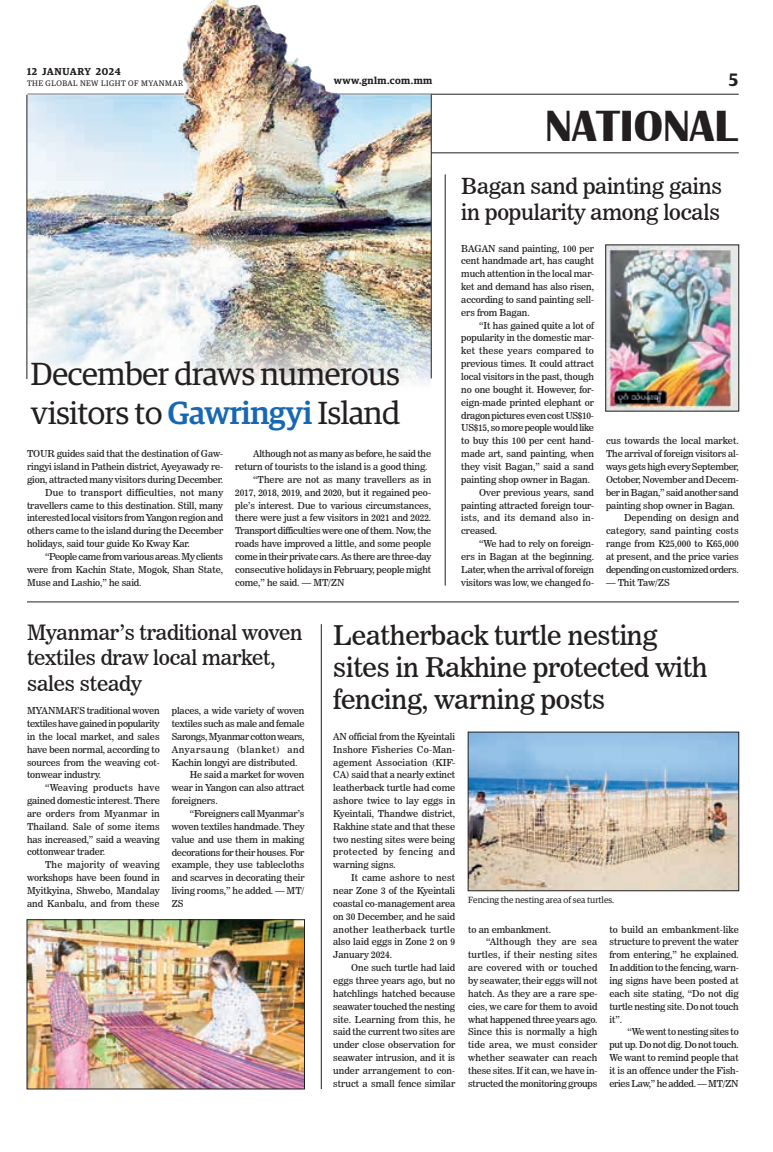
<style>
.page{position:relative;width:773px;height:1152px;background:#fff}
.page>*{position:absolute;margin:0;border:0;box-sizing:border-box;transform-origin:0 0}
.t1{font:700 45px "Britannic";color:#231f20}
._2_Clm_Head{font:32px/38.4px "Guardian Egyp";letter-spacing:-.01em;color:#231f20}
._2_Clm_Head-2{font:27px/32.4px "News 706 BT Roman C";letter-spacing:-.01em;color:#231f20}
._2_Clm_Head-3{font:22px/26.4px "News 706 BT Roman C";letter-spacing:-.01em;color:#231f20}
._1_Clm_Head{font:21px/25.2px "News 706 BT Roman C";letter-spacing:-.01em;color:#231f20}
.t2{font:600 18px "Guardian Egyp";color:#231f20}
.t3{font:600 10px "Guardian Egyp";letter-spacing:.045em;color:#231f20}
._2nd_Body{font:9.5px/12.9px "News 706 BT Roman C";letter-spacing:-.01em;color:#231f20;text-align:justify}
.Normal_Para{font:9.5px/12.9px "News 706 BT Roman C";letter-spacing:-.01em;color:#231f20;text-align:justify}
.t4{font:9px "Guardian Egyp";color:#231f20}
.t5{font:8px "Guardian Egyp";letter-spacing:.06em;color:#231f20}
.s1{font-weight:500;color:#1768b4}
</style>
<div class="page">
<hr style="left:27px;top:94px;width:711px;height:1px;background:#231f20">
<hr style="left:27px;top:153px;width:711px;height:1px;background:#231f20">
<img style="left:27px;top:0;width:404px;height:385px">
<img style="left:607px;top:247px;width:129px;height:162px">
<img style="left:470px;top:734px;width:266px;height:155px">
<div style="left:468px;top:732px;width:270px;height:159px;border:1px solid #231f20"></div>
<img style="left:29px;top:922px;width:273px;height:165px">
<hr style="left:431px;top:94px;width:1px;height:284px;background:#231f20">
<hr style="left:27px;top:95px;width:1px;height:284px;background:#231f20">
<hr style="left:27px;top:602px;width:711px;height:1px;background:#231f20">
<hr style="left:321px;top:624px;width:1px;height:465px;background:#231f20">
<hr style="left:445px;top:174px;width:1px;height:412px;background:#231f20">
<p class="t3" style="left:27px;top:64px;width:95px">12 JANUARY 2024</p>
<p class="t5" style="left:27px;top:78px;width:158px">THE GLOBAL NEW LIGHT OF MYANMAR</p>
<p class="t3" style="left:334px;top:73px;width:100px">www.gnlm.com.mm</p>
<h3 class="t2" style="left:729px;top:67px;width:11px">5</h3>
<p class="t1" style="left:545px;top:100px;width:193px">NATIONAL</p>
<p class="_2_Clm_Head-3" style="left:461px;top:173px;width:262px">Bagan sand painting gains in popularity among locals</p>
<p class="Normal_Para" style="left:461px;top:242px;width:134px">BAGAN sand painting, 100 per cent handmade art, has caught much attention in the local mar&shy;ket and demand has also risen, according to sand painting sell&shy;ers from Bagan.</p>
<p class="_2nd_Body" style="left:461px;top:319px;width:134px;text-indent:18px">“It has gained quite a lot of popularity in the domestic mar&shy;ket these years compared to previous times. It could attract local visitors in the past, though no one bought it. However, for&shy;eign-made printed elephant or dragon pictures even cost US$10- US$15, so more people would like to buy this 100 per cent hand&shy;made art, sand painting, when they visit Bagan,” said a sand painting shop owner in Bagan.</p>
<p class="_2nd_Body" style="left:461px;top:486px;width:134px;text-indent:18px">Over previous years, sand painting attracted foreign tour&shy;ists, and its demand also in&shy;creased.</p>
<p class="_2nd_Body" style="left:461px;top:537px;width:134px;text-indent:18px">“We had to rely on foreign&shy;ers in Bagan at the beginning.<br>Later, when the arrival of foreign visitors was low, we changed fo-</p>
<p class="_2_Clm_Head" style="left:31px;top:353px;width:371px">December draws numerous visitors to <span class="s1">Gawringyi</span> Island</p>
<p class="_2nd_Body" style="left:606px;top:434px;width:134px">cus towards the local market.<br>The arrival of foreign visitors al&shy;ways gets high every September, October, November and Decem&shy;ber in Bagan,” said another sand painting shop owner in Bagan.</p>
<p class="_2nd_Body" style="left:606px;top:512px;width:134px;text-indent:18px">Depending on design and category, sand painting costs range from K25,000 to K65,000 at present, and the price varies depending on customized orders.</p>
<p class="_2nd_Body" style="left:606px;top:576px;width:65px">— Thit Taw/ZS</p>
<p class="_2_Clm_Head-2" style="left:333px;top:619px;width:376px">Leatherback turtle nesting sites in Rakhine protected with fencing, warning posts</p>
<p class="Normal_Para" style="left:333px;top:730px;width:124px">AN official from the Kyeintali Inshore Fisheries Co-Man&shy;agement Association (KIF-CA) said that a nearly extinct leatherback turtle had come ashore twice to lay eggs in Kyeintali, Thandwe district, Rakhine state and that these two nesting sites were being protected by fencing and warning signs.</p>
<p class="_2nd_Body" style="left:333px;top:871px;width:124px;text-indent:18px">It came ashore to nest near Zone 3 of the Kyeintali coastal co-management area on 30 December, and he said another leatherback turtle also laid eggs in Zone 2 on 9<br>January 2024.</p>
<p class="_2nd_Body" style="left:333px;top:961px;width:124px;text-indent:18px">One such turtle had laid eggs three years ago, but no hatchlings hatched because seawater touched the nesting site. Learning from this, he said the current two sites are under close observation for seawater intrusion, and it is under arrangement to con&shy;struct a small fence similar</p>
<p class="Normal_Para" style="left:27px;top:447px;width:198px">TOUR guides said that the destination of Gaw&shy;ringyi island in Pathein district, Ayeyawady re&shy;gion, attracted many visitors during December.</p>
<p class="_2nd_Body" style="left:27px;top:486px;width:198px;text-indent:18px">Due to transport difficulties, not many travellers came to this destination. Still, many interested local visitors from Yangon region and others came to the island during the December holidays, said tour guide Ko Kway Kar.</p>
<p class="_2nd_Body" style="left:27px;top:550px;width:198px;text-indent:18px">“People came from various areas. My clients were from Kachin State, Mogok, Shan State, Muse and Lashio,” he said.</p>
<p class="_2nd_Body" style="left:235px;top:447px;width:197px;text-indent:18px">Although not as many as before, he said the return of tourists to the island is a good thing.</p>
<p class="_2nd_Body" style="left:235px;top:473px;width:198px;text-indent:18px">“There are not as many travellers as in 2017, 2018, 2019, and 2020, but it regained peo&shy;ple’s interest. Due to various circumstances, there were just a few visitors in 2021 and 2022.<br>Transport difficulties were one of them. Now, the roads have improved a little, and some people come in their private cars. As there are three-day consecutive holidays in February, people might come,” he said. — MT/ZN</p>
<p class="_1_Clm_Head" style="left:27px;top:620px;width:277px">Myanmar’s traditional woven textiles draw local market, sales steady</p>
<p class="Normal_Para" style="left:27px;top:704px;width:134px">MYANMAR’S traditional woven textiles have gained in popularity in the local market, and sales have been normal, according to sources from the weaving cot&shy;tonwear industry.</p>
<p class="_2nd_Body" style="left:27px;top:781px;width:134px;text-indent:18px">“Weaving products have gained domestic interest. There are orders from Myanmar in Thailand. Sale of some items has increased,” said a weaving cottonwear trader.</p>
<p class="_2nd_Body" style="left:27px;top:858px;width:134px;text-indent:18px">The majority of weaving workshops have been found in Myitkyina, Shwebo, Mandalay and Kanbalu, and from these</p>
<p class="_2nd_Body" style="left:172px;top:704px;width:134px">places, a wide variety of woven textiles such as male and female Sarongs, Myanmar cotton wears, Anyarsaung (blanket) and Kachin longyi are distributed.</p>
<p class="_2nd_Body" style="left:172px;top:769px;width:134px;text-indent:18px">He said a market for woven wear in Yangon can also attract foreigners.</p>
<p class="_2nd_Body" style="left:172px;top:807px;width:134px;text-indent:18px">“Foreigners call Myanmar’s woven textiles handmade. They value and use them in making decorations for their houses. For example, they use tablecloths and scarves in decorating their living rooms,” he added. — MT/ ZS</p>
<p class="t4" style="left:468px;top:894px;width:148px">Fencing the nesting area of sea turtles.</p>
<p class="_2nd_Body" style="left:468px;top:923px;width:84px">to an embankment.</p>
<p class="_2nd_Body" style="left:468px;top:936px;width:131px;text-indent:18px">“Although they are sea turtles, if their nesting sites are covered with or touched by seawater, their eggs will not hatch. As they are a rare spe&shy;cies, we care for them to avoid what happened three years ago.<br>Since this is normally a high tide area, we must consider whether seawater can reach these sites. If it can, we have in&shy;structed the monitoring groups</p>
<p class="_2nd_Body" style="left:609px;top:923px;width:131px">to build an embankment-like structure to prevent the water from entering,” he explained.<br>In addition to the fencing, warn&shy;ing signs have been posted at each site stating, “Do not dig turtle nesting site. Do not touch it”.</p>
<p class="_2nd_Body" style="left:609px;top:1026px;width:131px;text-indent:18px">“We went to nesting sites to put up. Do not dig. Do not touch.<br>We want to remind people that it is an offence under the Fish&shy;eries Law,” he added. — MT/ZN</p>
</div>
